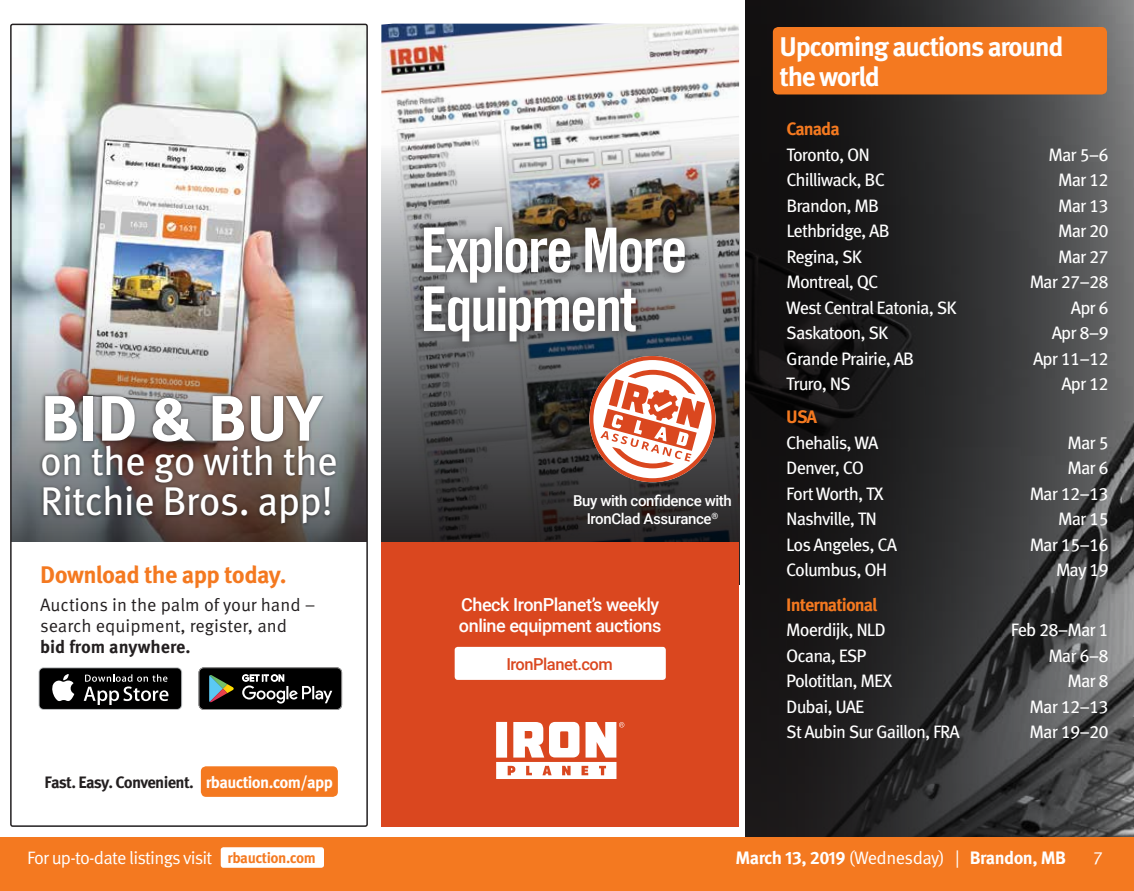
<style>
.page{position:relative;width:1134px;height:891px;background:#fff}
.page>*{position:absolute;margin:0;border:0;box-sizing:border-box;transform-origin:0 0}
.t1{font:700 64.2px "Meta Pro";letter-spacing:-.01em;color:#fff}
.t2{font:700 condensed 61.65px/58.8px "Trade Gothic No.20";letter-spacing:-.04em;color:#fff}
.t3{font:40.05px/40px "Meta Pro";letter-spacing:-.02em;color:#fff}
.t4{font:700 27px/30px "Meta Pro";letter-spacing:-.05em;color:#fff}
.t5{font:700 24px "Meta Pro";letter-spacing:-.025em;color:#f47920}
.t6{font:18px "Meta Pro";letter-spacing:-.05em;color:#fff}
.t7{font:18px/21px "Meta Pro";color:#231f20}
.t8{font:500 18px/21.6px "Roboto";letter-spacing:-.025em;color:#fff}
.t9{font:18px "Meta Pro";letter-spacing:-.045em;color:#fff}
.t10{font:700 18px "Meta Pro";letter-spacing:-.03em;color:#fff}
.t11{font:700 18px "Meta Pro";letter-spacing:-.05em;color:#f47920}
.t12{font:700 18px "Meta Pro";color:#231f20}
.t13{font:700 16.5px "Meta Pro";letter-spacing:-.04em;color:#231f20}
.t14{font:500 16.5px "Roboto";letter-spacing:-.03em;color:#da471f}
.t15{font:500 15px/18px "Roboto";letter-spacing:-.025em;color:#fff;text-align:center}
.s1{color:#fff}
.s2{font-weight:700;font-size:15px;color:#f47920}
.s3{font-weight:400}
</style>
<div class="page">
<div style="left:0;top:837px;width:1134px;height:54px;background:#f47920"></div>
<div style="left:221px;top:847px;width:103px;height:21px;background:#fff;border-radius:3px"></div>
<svg style="left:746px;top:0;width:388px;height:837px;background:#313031"></svg>
<div style="left:773px;top:27px;width:334px;height:67px;background:#f47920;border-radius:5px"></div>
<svg style="left:39px;top:667px;width:143px;height:43px"></svg>
<div style="left:40px;top:668px;width:141px;height:41px;background:#000;border-radius:4px"></div>
<svg style="left:52px;top:674px;width:22px;height:27px"></svg>
<svg style="left:84px;top:674px;width:84px;height:31px"></svg>
<svg style="left:199px;top:667px;width:143px;height:43px;background:#2d2f2d"></svg>
<div style="left:201px;top:766px;width:137px;height:31px;background:#f47920;border-radius:5px"></div>
<img style="left:13px;top:27px;width:352px;height:216px">
<img style="left:13px;top:243px;width:352px;height:299px">
<div style="left:39px;top:391px;width:301px;height:136px;background:#231f20;opacity:.75"></div>
<div style="left:10px;top:24px;width:358px;height:803px;border:2px solid #231f20;border-radius:2px"></div>
<img style="left:381px;top:24px;width:358px;height:118px">
<svg style="left:381px;top:142px;width:358px;height:400px;background:#686868"></svg>
<div style="left:381px;top:542px;width:358px;height:285px;background:#da471f"></div>
<div style="left:455px;top:647px;width:211px;height:33px;background:#fff;border-radius:3px"></div>
<svg style="left:496px;top:722px;width:128px;height:57px"></svg>
<div style="left:414px;top:218px;width:281px;height:134px;background:#231f20;opacity:.75"></div>
<svg style="left:589px;top:356px;width:127px;height:126px"></svg>
<h1 class="t1" style="left:40px;top:368px;width:283px">BID &amp; BUY</h1>
<h3 class="t3" style="left:40px;top:438px;width:299px">on the go with the<br>Ritchie Bros. app!</h3>
<h3 class="t5" style="left:40px;top:555px;width:248px">Download the app today.</h3>
<p class="t7" style="left:40px;top:593px;width:277px">Auctions in the palm of your hand – search equipment, register, and</p>
<p class="t12" style="left:40px;top:633px;width:152px">bid from anywhere.</p>
<p class="t13" style="left:45px;top:769px;width:290px">Fast. Easy. Convenient. <span class="s1">rbauction.com/app</span></p>
<h2 class="t2" style="left:420px;top:220px;width:269px">Explore More<br>Equipment</h2>
<p class="t15" style="left:573px;top:492px;width:160px">Buy with confidence with<br>IronClad Assurance<sup>®</sup></p>
<p class="t8" style="left:459px;top:593px;width:204px">Check IronPlanet’s weekly online equipment auctions</p>
<p class="t14" style="left:506px;top:652px;width:108px">IronPlanet.com</p>
<h3 class="t4" style="left:780px;top:30px;width:285px">Upcoming auctions around the world</h3>
<p class="t11" style="left:786px;top:115px;width:55px">Canada</p>
<p class="t6" style="left:786px;top:141px;width:85px">Toronto, ON</p>
<p class="t6" style="left:1048px;top:141px;width:62px">Mar 5–6</p>
<p class="t6" style="left:786px;top:166px;width:100px">Chilliwack, BC</p>
<p class="t6" style="left:1058px;top:166px;width:52px">Mar 12</p>
<p class="t6" style="left:786px;top:192px;width:94px">Brandon, MB</p>
<p class="t6" style="left:1058px;top:192px;width:52px">Mar 13</p>
<p class="t6" style="left:786px;top:217px;width:105px">Lethbridge, AB</p>
<p class="t6" style="left:1058px;top:217px;width:52px">Mar 20</p>
<p class="t6" style="left:786px;top:243px;width:77px">Regina, SK</p>
<p class="t6" style="left:1058px;top:243px;width:52px">Mar 27</p>
<p class="t6" style="left:786px;top:268px;width:94px">Montreal, QC</p>
<p class="t6" style="left:1030px;top:268px;width:81px">Mar 27–28</p>
<p class="t6" style="left:786px;top:294px;width:172px">West Central Eatonia, SK</p>
<p class="t6" style="left:1071px;top:294px;width:39px">Apr 6</p>
<p class="t6" style="left:786px;top:319px;width:104px">Saskatoon, SK</p>
<p class="t6" style="left:1052px;top:319px;width:59px">Apr 8–9</p>
<p class="t6" style="left:786px;top:345px;width:129px">Grande Prairie, AB</p>
<p class="t6" style="left:1033px;top:345px;width:77px">Apr 11–12</p>
<p class="t6" style="left:786px;top:370px;width:66px">Truro, NS</p>
<p class="t6" style="left:1061px;top:370px;width:49px">Apr 12</p>
<p class="t11" style="left:786px;top:403px;width:32px">USA</p>
<p class="t6" style="left:786px;top:429px;width:94px">Chehalis, WA</p>
<p class="t6" style="left:1067px;top:429px;width:43px">Mar 5</p>
<p class="t6" style="left:786px;top:454px;width:79px">Denver, CO</p>
<p class="t6" style="left:1067px;top:454px;width:43px">Mar 6</p>
<p class="t6" style="left:786px;top:480px;width:99px">Fort Worth, TX</p>
<p class="t6" style="left:1030px;top:480px;width:81px">Mar 12–13</p>
<p class="t6" style="left:786px;top:505px;width:92px">Nashville, TN</p>
<p class="t6" style="left:1058px;top:505px;width:52px">Mar 15</p>
<p class="t6" style="left:786px;top:531px;width:113px">Los Angeles, CA</p>
<p class="t6" style="left:1030px;top:531px;width:81px">Mar 15–16</p>
<p class="t6" style="left:786px;top:556px;width:102px">Columbus, OH</p>
<p class="t6" style="left:1056px;top:556px;width:54px">May 19</p>
<p class="t11" style="left:786px;top:590px;width:93px">International</p>
<p class="t6" style="left:786px;top:616px;width:101px">Moerdijk, NLD</p>
<p class="t6" style="left:1011px;top:616px;width:99px">Feb 28–Mar 1</p>
<p class="t6" style="left:786px;top:642px;width:82px">Ocana, ESP</p>
<p class="t6" style="left:1048px;top:642px;width:62px">Mar 6–8</p>
<p class="t6" style="left:786px;top:667px;width:108px">Polotitlan, MEX</p>
<p class="t6" style="left:1067px;top:667px;width:43px">Mar 8</p>
<p class="t6" style="left:786px;top:693px;width:80px">Dubai, UAE</p>
<p class="t6" style="left:1030px;top:693px;width:81px">Mar 12–13</p>
<p class="t6" style="left:786px;top:718px;width:175px">St Aubin Sur Gaillon, FRA</p>
<p class="t6" style="left:1030px;top:718px;width:81px">Mar 19–20</p>
<p class="t9" style="left:27px;top:844px;width:290px">For up-to-date listings visit <span class="s2">rbauction.com</span></p>
<p class="t10" style="left:736px;top:844px;width:332px">March 13, 2019 <span class="s3">(Wednesday) |</span> Brandon, MB</p>
<p class="t9" style="left:1094px;top:844px;width:11px">7</p>
</div>
